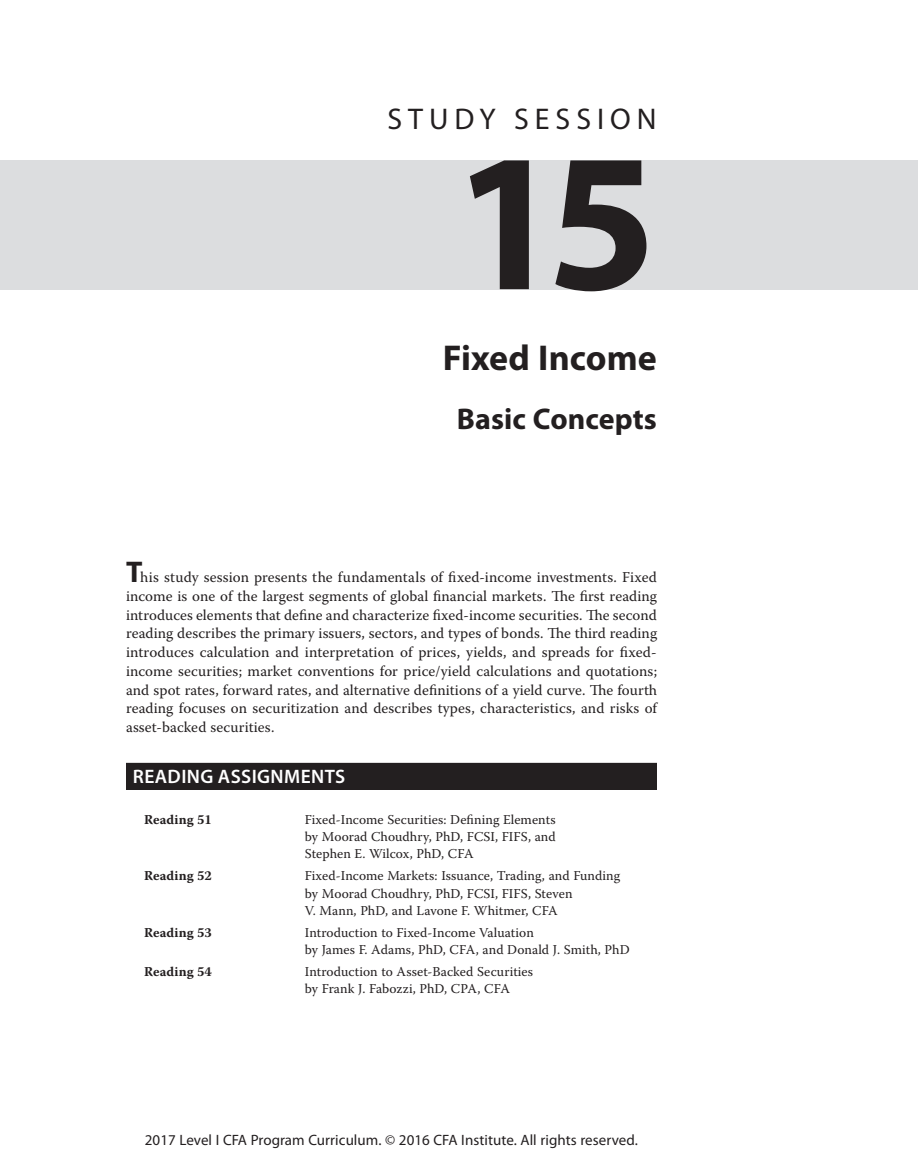
<style>
.page{position:relative;width:918px;height:1175px;background:#fff}
.page>*{position:absolute;margin:0;border:0;box-sizing:border-box;transform-origin:0 0}
.SS_NUM{font:700 198px "Myriad Pro";color:#231f20}
.SS_TITLE{font:700 36px "Myriad Pro";letter-spacing:.005em;color:#231f20}
.SS_SUBTITLE{font:700 30px "Myriad Pro";letter-spacing:.005em;color:#231f20}
.SS_LABEL{font:30px "Myriad Pro";letter-spacing:.2em;color:#231f20}
.SS_H1{font:600 19.5px "Myriad Pro";letter-spacing:.02em;color:#fff}
.SS_INTRO_T1{font:15px/18.8px "Warnock Pro";letter-spacing:.005em;color:#231f20;text-align:justify}
.t1{font:15px "Myriad Pro";letter-spacing:.005em;color:#231f20}
.TB{font:13.5px/17.2px "Warnock Pro";letter-spacing:.005em;color:#231f20}
.TB-2{font:700 13.5px "Warnock Pro";letter-spacing:.01em;color:#231f20}
.s1{font-family:"Myriad Pro";font-weight:700;font-size:30px}
</style>
<div class="page">
<div style="left:0;top:160px;width:918px;height:129px;background:#dcdddf"></div>
<div style="left:126px;top:763px;width:531px;height:27px;background:#231f20"></div>
<p class="SS_LABEL" style="left:387px;top:100px;width:271px">STUDY SESSION</p>
<p class="SS_NUM" style="left:453px;top:93px;width:205px">15</p>
<p class="SS_TITLE" style="left:443px;top:334px;width:216px">Fixed Income</p>
<p class="SS_SUBTITLE" style="left:457px;top:399px;width:202px">Basic Concepts</p>
<p class="SS_INTRO_T1" style="left:126px;top:567px;width:533px"><span class="s1">T</span>his study session presents the fundamentals of fixed-income investments. Fixed income is one of the largest segments of global financial markets. The first reading introduces elements that define and characterize fixed-income securities. The second reading describes the primary issuers, sectors, and types of bonds. The third reading introduces calculation and interpretation of prices, yields, and spreads for fixed&shy;income securities; market conventions for price/yield calculations and quotations; and spot rates, forward rates, and alternative definitions of a yield curve. The fourth reading focuses on securitization and describes types, characteristics, and risks of asset-backed securities.</p>
<p class="SS_H1" style="left:133px;top:764px;width:214px">READING ASSIGNMENTS</p>
<p class="TB-2" style="left:144px;top:811px;width:69px">Reading 51</p>
<p class="TB" style="left:305px;top:810px;width:253px;text-align:justify">Fixed-Income Securities: Defining Elements by Moorad Choudhry, PhD, FCSI, FIFS, and Stephen E. Wilcox, PhD, CFA</p>
<p class="TB-2" style="left:144px;top:867px;width:69px">Reading 52</p>
<p class="TB" style="left:305px;top:867px;width:317px">Fixed-Income Markets: Issuance, Trading, and Funding by Moorad Choudhry, PhD, FCSI, FIFS, Steven<br>V. Mann, PhD, and Lavone F. Whitmer, CFA</p>
<p class="TB-2" style="left:144px;top:924px;width:69px">Reading 53</p>
<p class="TB" style="left:305px;top:923px;width:326px">Introduction to Fixed-Income Valuation<br>by James F. Adams, PhD, CFA, and Donald J. Smith, PhD</p>
<p class="TB-2" style="left:144px;top:963px;width:69px">Reading 54</p>
<p class="TB" style="left:305px;top:962px;width:230px">Introduction to Asset-Backed Securities by Frank J. Fabozzi, PhD, CPA, CFA</p>
<p class="t1" style="left:145px;top:1130px;width:495px">2017 Level I CFA Program Curriculum. © 2016 CFA Institute. All rights reserved.</p>
</div>
